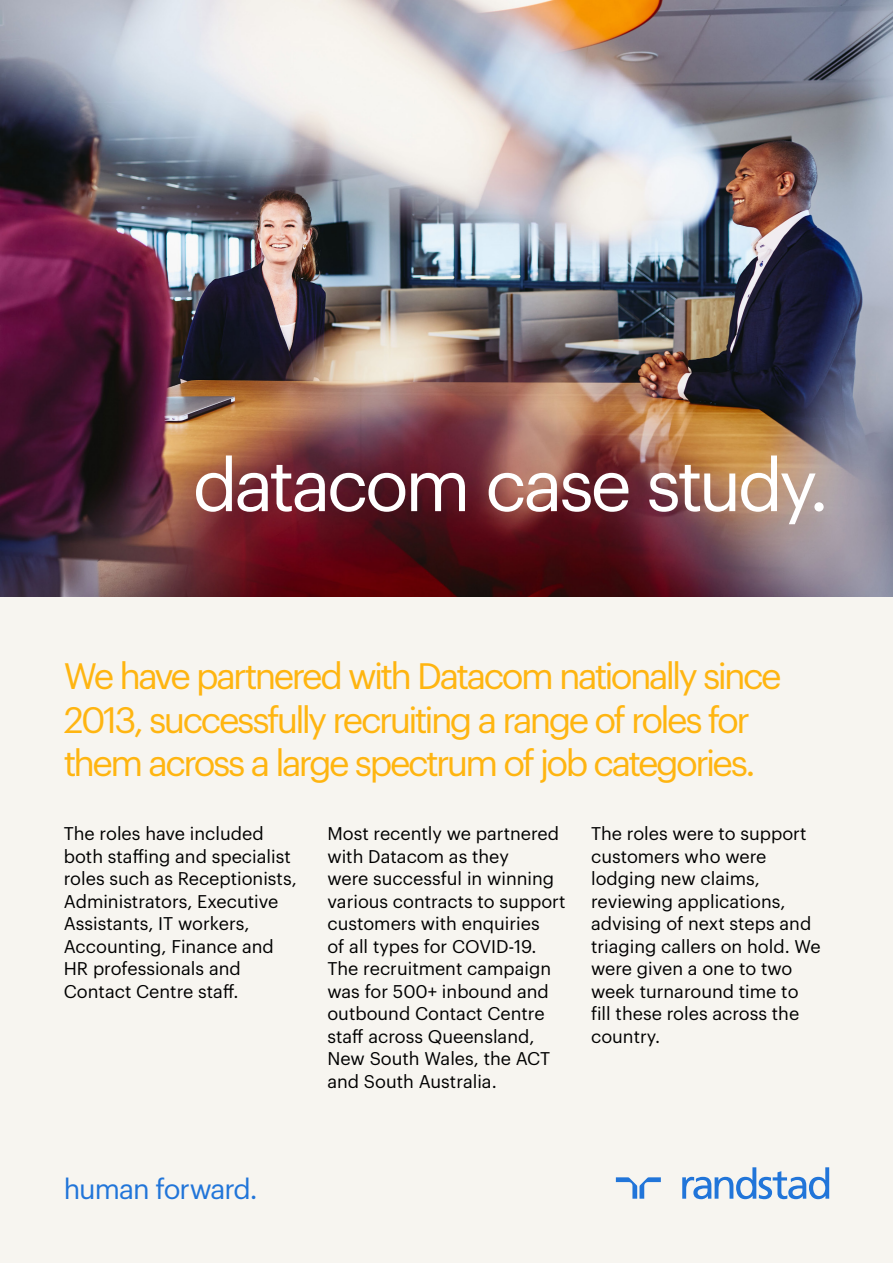
<style>
.page{position:relative;width:893px;height:1263px;background:#f7f5f0}
.page>*{position:absolute;margin:0;border:0;box-sizing:border-box;transform-origin:0 0}
.t1{font:72px "Graphik";letter-spacing:-.05em;color:#fff}
.t2{font:36px/43.5px "Graphik";letter-spacing:-.07em;color:#ffb511}
.t3{font:27.75px "Graphik";letter-spacing:-.04em;color:#2175d9}
.t4{font:18px/22.5px "Graphik";color:#000}
</style>
<div class="page">
<img style="left:0;top:0;width:893px;height:596px">
<svg style="left:616px;top:1177px;width:45px;height:22px"></svg>
<svg style="left:682px;top:1167px;width:147px;height:32px"></svg>
<h1 class="t1" style="left:193px;top:431px;width:638px">datacom case study.</h1>
<h2 class="t2" style="left:64px;top:652px;width:719px">We have partnered with Datacom nationally since<br>2013, successfully recruiting a range of roles for them across a large spectrum of job categories.</h2>
<p class="t4" style="left:64px;top:821px;width:234px">The roles have included both staffing and specialist roles such as Receptionists,<br>Administrators, Executive<br>Assistants, IT workers,<br>Accounting, Finance and<br>HR professionals and<br>Contact Centre staff.</p>
<p class="t4" style="left:327px;top:821px;width:240px">Most recently we partnered with Datacom as they<br>were successful in winning various contracts to support customers with enquiries<br>of all types for COVID-19.<br>The recruitment campaign was for 500+ inbound and outbound Contact Centre staff across Queensland,<br>New South Wales, the ACT and South Australia.</p>
<p class="t4" style="left:591px;top:821px;width:231px">The roles were to support customers who were lodging new claims, reviewing applications, advising of next steps and triaging callers on hold. We were given a one to two week turnaround time to fill these roles across the country.</p>
<h3 class="t3" style="left:64px;top:1168px;width:195px">human forward.</h3>
</div>
